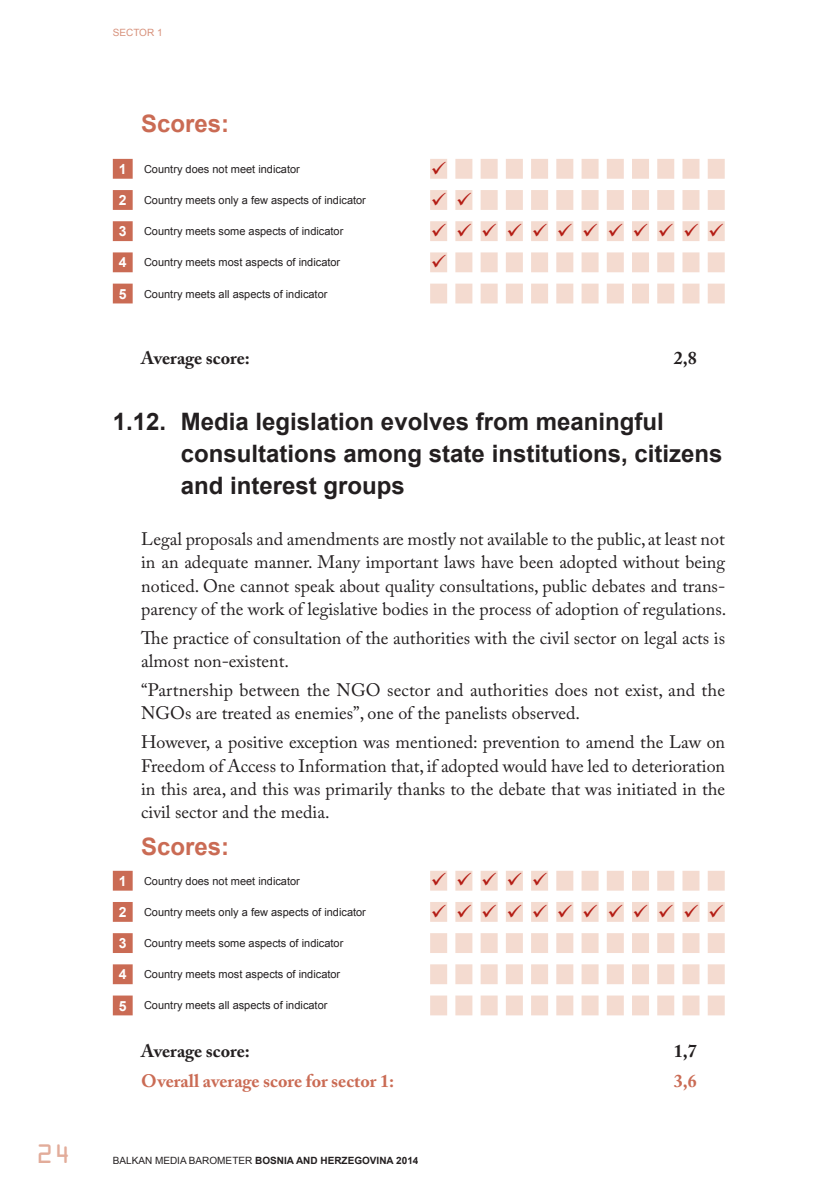
<style>
.page{position:relative;width:839px;height:1191px;background:#fff}
.page>*{position:absolute;margin:0;border:0;box-sizing:border-box;transform-origin:0 0}
.t1{font:700 24px/31.6px "Arial";color:#231f20}
.t2{font:700 24px "Arial";color:#ca6b54}
.t3{font:24px "OCRA Std";color:#e2ac9a}
.t4{font:20px "Wingdings";color:#b41d15}
.t5{font:18px/23.2px "Adobe Caslon Pro";color:#231f20;text-align:justify}
.t6{font:700 18px "Adobe Caslon Pro";color:#ca6b54}
.t7{font:700 18px "Adobe Caslon Pro";color:#231f20}
.t8{font:11px "Arial";color:#231f20}
.t9{font:700 10px "Arial";color:#231f20}
.t10{font:10px "Arial";color:#d7917b}
.s1{font-weight:700;font-size:14px;color:#fff}
.s2{font-weight:400}
</style>
<div class="page">
<svg style="left:113px;top:159px;width:20px;height:144px"></svg>
<svg style="left:430px;top:159px;width:295px;height:144px"></svg>
<svg style="left:113px;top:871px;width:20px;height:144px"></svg>
<svg style="left:430px;top:871px;width:295px;height:144px"></svg>
<svg style="left:432px;top:161px;width:14px;height:13px"></svg>
<svg style="left:432px;top:192px;width:39px;height:13px"></svg>
<svg style="left:432px;top:254px;width:14px;height:14px"></svg>
<h1 class="t3" style="left:36px;top:1144px;width:36px">24</h1>
<p class="t10" style="left:113px;top:26px;width:51px">SECTOR 1</p>
<h1 class="t2" style="left:141px;top:107px;width:90px">Scores:</h1>
<p class="t8" style="left:119px;top:162px;width:183px"><span class="s1">1</span> Country does not meet indicator</p>
<p class="t8" style="left:119px;top:193px;width:249px"><span class="s1">2</span> Country meets only a few aspects of indicator</p>
<p class="t8" style="left:119px;top:224px;width:226px"><span class="s1">3</span> Country meets some aspects of indicator</p>
<p class="t4" style="left:431px;top:221px;width:295px">✓✓✓✓✓✓✓✓✓✓✓✓</p>
<p class="t8" style="left:119px;top:255px;width:223px"><span class="s1">4</span> Country meets most aspects of indicator</p>
<p class="t8" style="left:119px;top:286px;width:210px"><span class="s1">5</span> Country meets all aspects of indicator</p>
<p class="t7" style="left:141px;top:347px;width:110px">Average score:</p>
<p class="t7" style="left:674px;top:347px;width:25px">2,8</p>
<h1 class="t1" style="left:181px;top:407px;width:543px;text-indent:-68px">1.12. Media legislation evolves from meaningful consultations among state institutions, citizens and interest groups</h1>
<p class="t5" style="left:141px;top:527px;width:587px">Legal proposals and amendments are mostly not available to the public, at least not in an adequate manner. Many important laws have been adopted without being noticed. One cannot speak about quality consultations, public debates and trans&shy;parency of the work of legislative bodies in the process of adoption of regulations.</p>
<p class="t5" style="left:141px;top:626px;width:585px">The practice of consultation of the authorities with the civil sector on legal acts is almost non-existent.</p>
<p class="t5" style="left:141px;top:678px;width:585px">“Partnership between the NGO sector and authorities does not exist, and the<br>NGOs are treated as enemies”, one of the panelists observed.</p>
<p class="t5" style="left:141px;top:730px;width:585px">However, a positive exception was mentioned: prevention to amend the Law on Freedom of Access to Information that, if adopted would have led to deterioration in this area, and this was primarily thanks to the debate that was initiated in the civil sector and the media.</p>
<h1 class="t2" style="left:141px;top:831px;width:90px">Scores:</h1>
<p class="t8" style="left:119px;top:874px;width:183px"><span class="s1">1</span> Country does not meet indicator</p>
<p class="t4" style="left:431px;top:870px;width:118px">✓✓✓✓✓</p>
<p class="t8" style="left:119px;top:905px;width:249px"><span class="s1">2</span> Country meets only a few aspects of indicator</p>
<p class="t4" style="left:431px;top:902px;width:295px">✓✓✓✓✓✓✓✓✓✓✓✓</p>
<p class="t8" style="left:119px;top:936px;width:226px"><span class="s1">3</span> Country meets some aspects of indicator</p>
<p class="t8" style="left:119px;top:967px;width:223px"><span class="s1">4</span> Country meets most aspects of indicator</p>
<p class="t8" style="left:119px;top:998px;width:210px"><span class="s1">5</span> Country meets all aspects of indicator</p>
<p class="t7" style="left:141px;top:1040px;width:110px">Average score:</p>
<p class="t7" style="left:674px;top:1040px;width:25px">1,7</p>
<p class="t6" style="left:141px;top:1070px;width:254px">Overall average score for sector 1:</p>
<p class="t6" style="left:674px;top:1070px;width:25px">3,6</p>
<p class="t9" style="left:113px;top:1154px;width:307px"><span class="s2">BALKAN MEDIA BAROMETER</span> BOSNIA AND HERZEGOVINA 2014</p>
</div>
